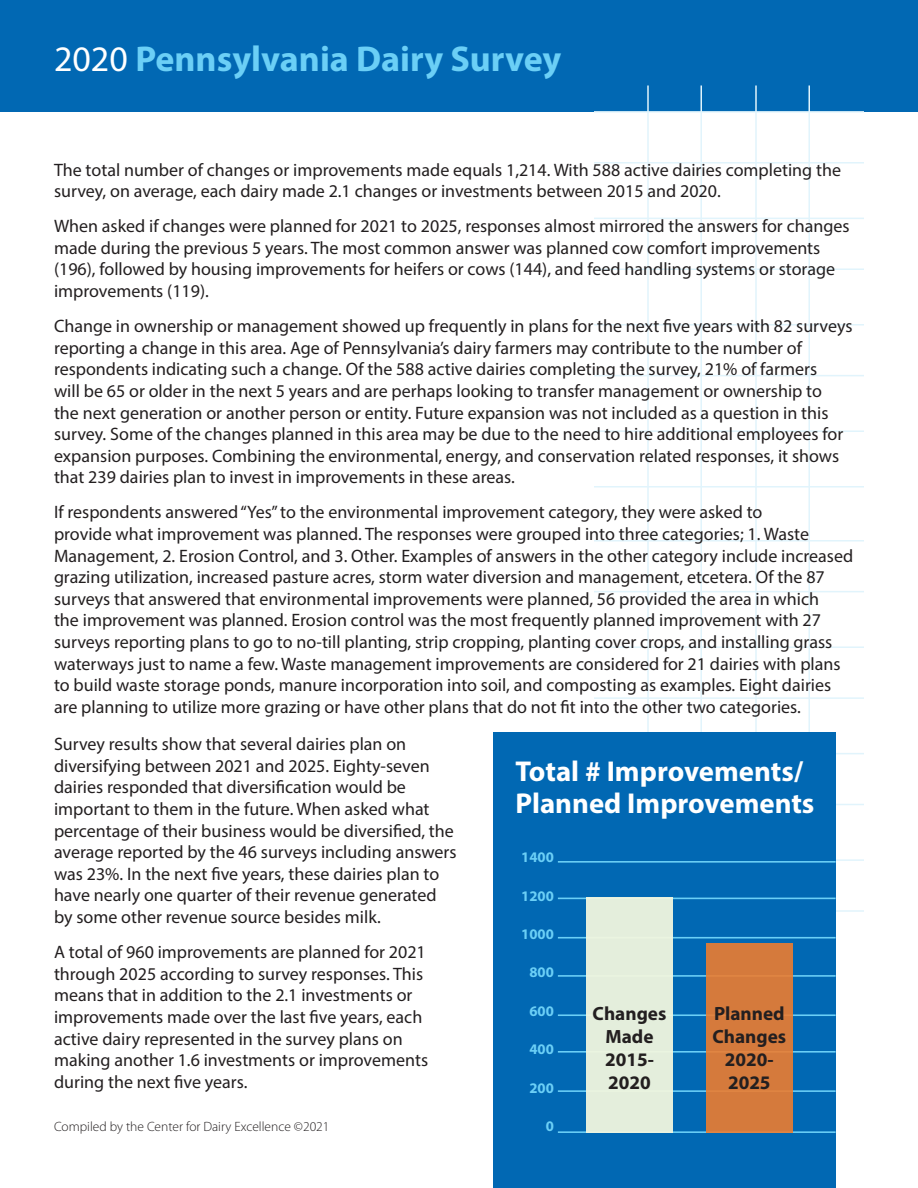
<style>
.page{position:relative;width:918px;height:1188px;background:#fff}
.page>*{position:absolute;margin:0;border:0;box-sizing:border-box;transform-origin:0 0}
.t1{font:700 36px "Myriad Pro";color:#6bcff6}
.t2{font:700 28.8px/32px "Myriad Pro";color:#fff}
.t3{font:700 19.2px/23.1px "Myriad Pro";color:#231f20;text-align:center}
.t4{font:18px/21.6px "Myriad Pro";color:#231f20}
.t5{font:700 14.7px "Myriad Pro";color:#6bcff6}
.t6{font:300 13.5px "Myriad Pro";color:#231f20}
.s1{font-weight:400;color:#fff}
</style>
<div class="page">
<div style="left:0;top:0;width:918px;height:112px;background:#0168b3"></div>
<hr style="left:647px;top:86px;width:2px;height:886px;background:#e1f4fc">
<hr style="left:755px;top:86px;width:2px;height:886px;background:#e1f4fc">
<hr style="left:700px;top:86px;width:2px;height:886px;background:#e1f4fc">
<hr style="left:808px;top:86px;width:2px;height:886px;background:#e1f4fc">
<hr style="left:594px;top:753px;width:270px;height:1px;background:#e1f4fc">
<hr style="left:594px;top:859px;width:270px;height:2px;background:#e1f4fc">
<hr style="left:594px;top:804px;width:270px;height:1px;background:#e1f4fc">
<hr style="left:594px;top:910px;width:270px;height:2px;background:#e1f4fc">
<hr style="left:594px;top:540px;width:270px;height:2px;background:#e1f4fc">
<hr style="left:594px;top:324px;width:270px;height:2px;background:#e1f4fc">
<hr style="left:594px;top:646px;width:270px;height:2px;background:#e1f4fc">
<hr style="left:594px;top:430px;width:270px;height:2px;background:#e1f4fc">
<hr style="left:594px;top:591px;width:270px;height:1px;background:#e1f4fc">
<hr style="left:594px;top:375px;width:270px;height:1px;background:#e1f4fc">
<hr style="left:594px;top:268px;width:270px;height:2px;background:#e1f4fc">
<hr style="left:594px;top:697px;width:270px;height:2px;background:#e1f4fc">
<hr style="left:594px;top:486px;width:270px;height:2px;background:#e1f4fc">
<hr style="left:594px;top:111px;width:270px;height:2px;background:#e1f4fc">
<hr style="left:594px;top:218px;width:270px;height:1px;background:#e1f4fc">
<hr style="left:594px;top:162px;width:270px;height:2px;background:#e1f4fc">
<div style="left:493px;top:732px;width:343px;height:456px;background:#0168b3"></div>
<hr style="left:558px;top:975px;width:278px;height:2px;background:#6bcff6">
<hr style="left:558px;top:898px;width:278px;height:1px;background:#6bcff6">
<hr style="left:558px;top:1051px;width:278px;height:2px;background:#6bcff6">
<hr style="left:558px;top:861px;width:278px;height:2px;background:#6bcff6">
<hr style="left:558px;top:1014px;width:278px;height:2px;background:#6bcff6">
<hr style="left:558px;top:937px;width:278px;height:2px;background:#6bcff6">
<hr style="left:558px;top:1090px;width:278px;height:2px;background:#6bcff6">
<hr style="left:558px;top:1131px;width:278px;height:2px;background:#6bcff6">
<div style="left:587px;top:897px;width:86px;height:236px;background:#e4eedc"></div>
<div style="left:706px;top:943px;width:86px;height:190px;background:#d57a3c"></div>
<h1 class="t1" style="left:54px;top:36px;width:509px"><span class="s1">2020</span> Pennsylvania Dairy Survey</h1>
<p class="t4" style="left:54px;top:158px;width:789px">The total number of changes or improvements made equals 1,214. With 588 active dairies completing the survey, on average, each dairy made 2.1 changes or investments between 2015 and 2020.</p>
<p class="t4" style="left:54px;top:215px;width:797px">When asked if changes were planned for 2021 to 2025, responses almost mirrored the answers for changes made during the previous 5 years. The most common answer was planned cow comfort improvements (196), followed by housing improvements for heifers or cows (144), and feed handling systems or storage improvements (119).</p>
<p class="t4" style="left:54px;top:315px;width:800px">Change in ownership or management showed up frequently in plans for the next five years with 82 surveys reporting a change in this area. Age of Pennsylvania’s dairy farmers may contribute to the number of respondents indicating such a change. Of the 588 active dairies completing the survey, 21% of farmers<br>will be 65 or older in the next 5 years and are perhaps looking to transfer management or ownership to<br>the next generation or another person or entity. Future expansion was not included as a question in this survey. Some of the changes planned in this area may be due to the need to hire additional employees for expansion purposes. Combining the environmental, energy, and conservation related responses, it shows that 239 dairies plan to invest in improvements in these areas.</p>
<p class="t4" style="left:54px;top:501px;width:801px">If respondents answered“Yes”to the environmental improvement category, they were asked to<br>provide what improvement was planned. The responses were grouped into three categories; 1. Waste Management, 2. Erosion Control, and 3. Other. Examples of answers in the other category include increased grazing utilization, increased pasture acres, storm water diversion and management, etcetera. Of the 87 surveys that answered that environmental improvements were planned, 56 provided the area in which<br>the improvement was planned. Erosion control was the most frequently planned improvement with 27 surveys reporting plans to go to no-till planting, strip cropping, planting cover crops, and installing grass waterways just to name a few. Waste management improvements are considered for 21 dairies with plans to build waste storage ponds, manure incorporation into soil, and composting as examples. Eight dairies are planning to utilize more grazing or have other plans that do not fit into the other two categories.</p>
<p class="t4" style="left:54px;top:733px;width:404px">Survey results show that several dairies plan on diversifying between 2021 and 2025. Eighty-seven dairies responded that diversification would be important to them in the future. When asked what percentage of their business would be diversified, the average reported by the 46 surveys including answers was 23%. In the next five years, these dairies plan to have nearly one quarter of their revenue generated by some other revenue source besides milk.</p>
<p class="t4" style="left:54px;top:941px;width:376px">A total of 960 improvements are planned for 2021 through 2025 according to survey responses. This means that in addition to the 2.1 investments or improvements made over the last five years, each active dairy represented in the survey plans on making another 1.6 investments or improvements during the next five years.</p>
<p class="t6" style="left:54px;top:1119px;width:277px">Compiled by the Center for Dairy Excellence ©2021</p>
<h2 class="t2" style="left:515px;top:755px;width:301px">Total # Improvements/<br>Planned Improvements</h2>
<p class="t5" style="left:521px;top:848px;width:34px">1400</p>
<p class="t5" style="left:521px;top:886px;width:34px">1200</p>
<p class="t5" style="left:521px;top:924px;width:34px">1000</p>
<p class="t5" style="left:529px;top:963px;width:26px">800</p>
<p class="t5" style="left:529px;top:1001px;width:26px">600</p>
<p class="t5" style="left:529px;top:1040px;width:26px">400</p>
<p class="t5" style="left:529px;top:1078px;width:26px">200</p>
<p class="t5" style="left:546px;top:1116px;width:10px">0</p>
<p class="t3" style="left:593px;top:1001px;width:75px">Changes<br>Made<br>2015-<br>2020</p>
<p class="t3" style="left:712px;top:1001px;width:75px">Planned<br>Changes<br>2020-<br>2025</p>
</div>
